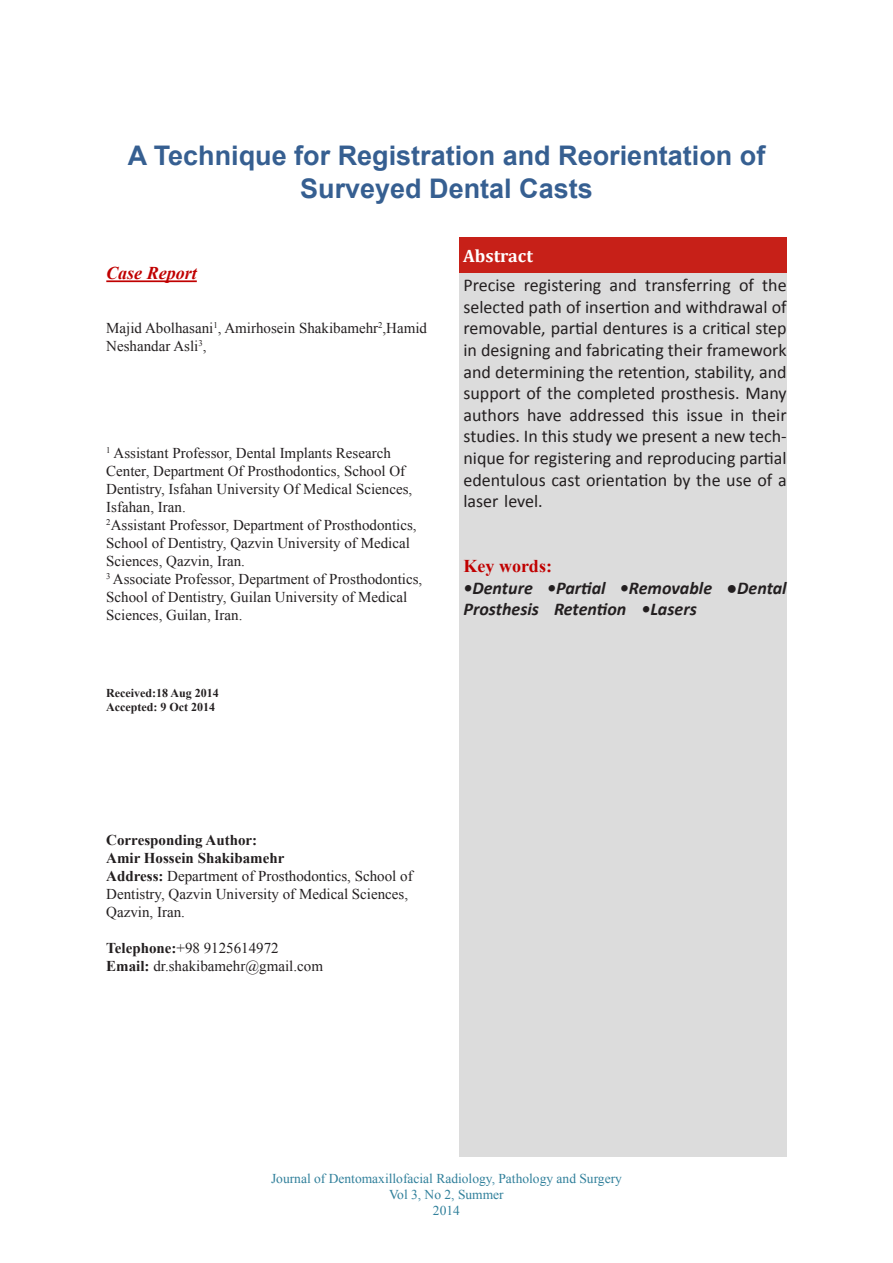
<style>
.page{position:relative;width:893px;height:1263px;background:#fff}
.page>*{position:absolute;margin:0;border:0;box-sizing:border-box;transform-origin:0 0}
.t1{font:700 27px/32.4px "Arial";color:#365f91;text-align:center}
.t2{font:18px/21.6px "Calibri";color:#231f20;text-align:justify}
.t3{font:italic 700 18px/21.6px "Calibri";color:#231f20}
.t4{font:italic 700 18px "Times New Roman";color:#c00000}
.t5{font:700 18px "Times New Roman";color:#c00000}
.t6{font:700 18px "Cambria";color:#fff}
.t7{font:15px/18px "Times New Roman";color:#231f20}
.t8{font:700 15px "Times New Roman";color:#231f20}
.t9{font:13.5px/16.2px "Times New Roman";color:#31809b;text-align:center}
.t10{font:700 12px "Times New Roman";color:#231f20}
.s1{font-weight:700}
</style>
<div class="page">
<hr style="left:106px;top:280px;width:91px;height:2px;background:#c00000">
<div style="left:459px;top:237px;width:328px;height:36px;background:#c72018"></div>
<div style="left:459px;top:273px;width:328px;height:884px;background:#dcdcdc"></div>
<p class="t1" style="left:128px;top:140px;width:639px">A Technique for Registration and Reorientation of<br>Surveyed Dental Casts</p>
<p class="t4" style="left:106px;top:261px;width:92px">Case Report</p>
<p class="t7" style="left:106px;top:318px;width:322px">Majid Abolhasani<sup>1</sup>, Amirhosein Shakibamehr<sup>2</sup>,Hamid<br>Neshandar Asli<sup>3</sup>,</p>
<p class="t7" style="left:106px;top:443px;width:308px"><sup>1</sup> Assistant Professor, Dental Implants Research Center, Department Of Prosthodontics, School Of Dentistry, Isfahan University Of Medical Sciences, Isfahan, Iran.</p>
<p class="t7" style="left:106px;top:515px;width:312px"><sup>2</sup>Assistant Professor, Department of Prosthodontics,<br>School of Dentistry, Qazvin University of Medical<br>Sciences, Qazvin, Iran.</p>
<p class="t7" style="left:106px;top:569px;width:317px"><sup>3</sup> Associate Professor, Department of Prosthodontics,<br>School of Dentistry, Guilan University of Medical<br>Sciences, Guilan, Iran.</p>
<p class="t10" style="left:106px;top:685px;width:114px">Received:18 Aug 2014</p>
<p class="t10" style="left:106px;top:699px;width:110px">Accepted: 9 Oct 2014</p>
<p class="t6" style="left:463px;top:243px;width:71px">Abstract</p>
<p class="t2" style="left:463px;top:274px;width:325px">Precise registering and transferring of the selected path of insertion and withdrawal of removable, partial dentures is a critical step in designing and fabricating their framework and determining the retention, stability, and support of the completed prosthesis. Many authors have addressed this issue in their studies. In this study we present a new tech&shy;nique for registering and reproducing partial edentulous cast orientation by the use of a laser level.</p>
<p class="t5" style="left:463px;top:554px;width:90px">Key words:</p>
<p class="t3" style="left:463px;top:577px;width:325px">•Denture •Partial •Removable ●Dental<br>Prosthesis Retention •Lasers</p>
<p class="t8" style="left:106px;top:829px;width:152px">Corresponding Author:</p>
<p class="t8" style="left:106px;top:847px;width:180px">Amir Hossein Shakibamehr</p>
<p class="t7" style="left:106px;top:866px;width:308px"><span class="s1">Address:</span> Department of Prosthodontics, School of<br>Dentistry, Qazvin University of Medical Sciences,<br>Qazvin, Iran.</p>
<p class="t7" style="left:106px;top:938px;width:174px"><span class="s1">Telephone:</span>+98 9125614972</p>
<p class="t7" style="left:106px;top:956px;width:218px"><span class="s1">Email:</span> dr.shakibamehr@gmail.com</p>
<p class="t9" style="left:271px;top:1170px;width:352px">Journal of Dentomaxillofacial Radiology, Pathology and Surgery<br>Vol 3, No 2, Summer<br>2014</p>
</div>
